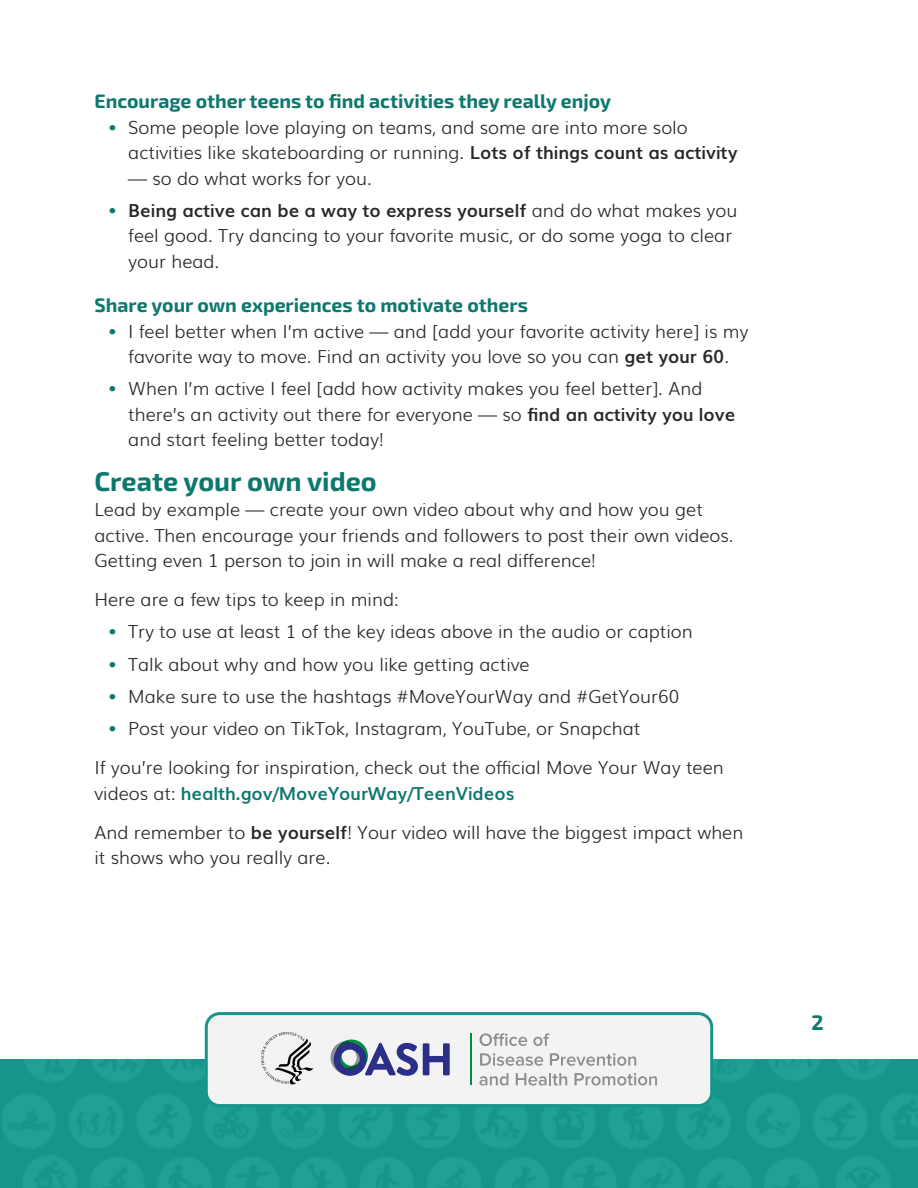
<style>
.page{position:relative;width:918px;height:1188px;background:#fff}
.page>*{position:absolute;margin:0;border:0;box-sizing:border-box;transform-origin:0 0}
.t1{font:700 27px "Exo 2";color:#0d786d}
.t2{font:700 21px "Exo 2";color:#0d786d}
.t3{font:700 19.5px "Exo 2";color:#0d786d}
.body{font:300 18px/25.5px "Muli";color:#272827}
.before_bullet{font:300 18px "Muli";color:#272827}
.s1{color:#0d786d}
.s2{font-weight:700}
.s3{font-weight:700;color:#0d786d}
</style>
<div class="page">
<img style="left:0;top:1060px;width:918px;height:128px">
<div style="left:206px;top:1014px;width:506px;height:92px;background:#f3f3f3;border-radius:14px"></div>
<svg style="left:331px;top:1040px;width:119px;height:36px"></svg>
<svg style="left:480px;top:1033px;width:47px;height:13px"></svg>
<svg style="left:533px;top:1033px;width:17px;height:13px"></svg>
<svg style="left:480px;top:1053px;width:63px;height:13px"></svg>
<svg style="left:550px;top:1053px;width:86px;height:13px"></svg>
<svg style="left:479px;top:1073px;width:29px;height:13px"></svg>
<svg style="left:516px;top:1073px;width:51px;height:13px"></svg>
<svg style="left:575px;top:1073px;width:82px;height:13px"></svg>
<hr style="left:470px;top:1034px;width:2px;height:51px;background:#008d45">
<svg style="left:261px;top:1032px;width:52px;height:53px"></svg>
<div style="left:205px;top:1012px;width:508px;height:95px;border:3px solid #17958a;border-radius:14px"></div>
<h3 class="t3" style="left:94px;top:87px;width:518px">Encourage other teens to find activities they really enjoy</h3>
<p class="body" style="left:128px;top:113px;width:611px;text-indent:-20px"><span class="s1">•</span> Some people love playing on teams, and some are into more solo activities like skateboarding or running. <span class="s2">Lots of things count as activity</span></p>
<p class="body" style="left:128px;top:164px;width:245px">— so do what works for you.</p>
<p class="body" style="left:128px;top:196px;width:611px;text-indent:-20px"><span class="s1">•</span> <span class="s2">Being active can be a way to express yourself</span> and do what makes you feel good. Try dancing to your favorite music, or do some yoga to clear your head.</p>
<h3 class="t3" style="left:94px;top:291px;width:435px">Share your own experiences to motivate others</h3>
<p class="body" style="left:108px;top:317px;width:642px;text-align:center"><span class="s1">•</span> I feel better when I’m active — and [add your favorite activity here] is my favorite way to move. Find an activity you love so you can <span class="s2">get your 60</span>.</p>
<p class="body" style="left:128px;top:375px;width:609px;text-indent:-20px"><span class="s1">•</span> When I’m active I feel [add how activity makes you feel better]. And there’s an activity out there for everyone — so <span class="s2">find an activity you love </span>and start feeling better today!</p>
<h2 class="t1" style="left:94px;top:461px;width:284px">Create your own video</h2>
<p class="body" style="left:94px;top:496px;width:641px">Lead by example — create your own video about why and how you get active. Then encourage your friends and followers to post their own videos.<br>Getting even 1 person to join in will make a real difference!</p>
<p class="before_bullet" style="left:94px;top:585px;width:306px">Here are a few tips to keep in mind:</p>
<p class="body" style="left:108px;top:618px;width:586px"><span class="s1">•</span> Try to use at least 1 of the key ideas above in the audio or caption</p>
<p class="body" style="left:108px;top:650px;width:423px"><span class="s1">•</span> Talk about why and how you like getting active</p>
<p class="body" style="left:108px;top:682px;width:573px"><span class="s1">•</span> Make sure to use the hashtags #MoveYourWay and #GetYour60</p>
<p class="body" style="left:108px;top:715px;width:534px"><span class="s1">•</span> Post your video on TikTok, Instagram, YouTube, or Snapchat</p>
<p class="body" style="left:94px;top:754px;width:631px">If you’re looking for inspiration, check out the official Move Your Way teen videos at: <span class="s3">health.gov/MoveYourWay/TeenVideos</span></p>
<p class="body" style="left:94px;top:818px;width:650px">And remember to <span class="s2">be yourself</span>! Your video will have the biggest impact when it shows who you really are.</p>
<p class="t2" style="left:811px;top:1007px;width:14px">2</p>
</div>
